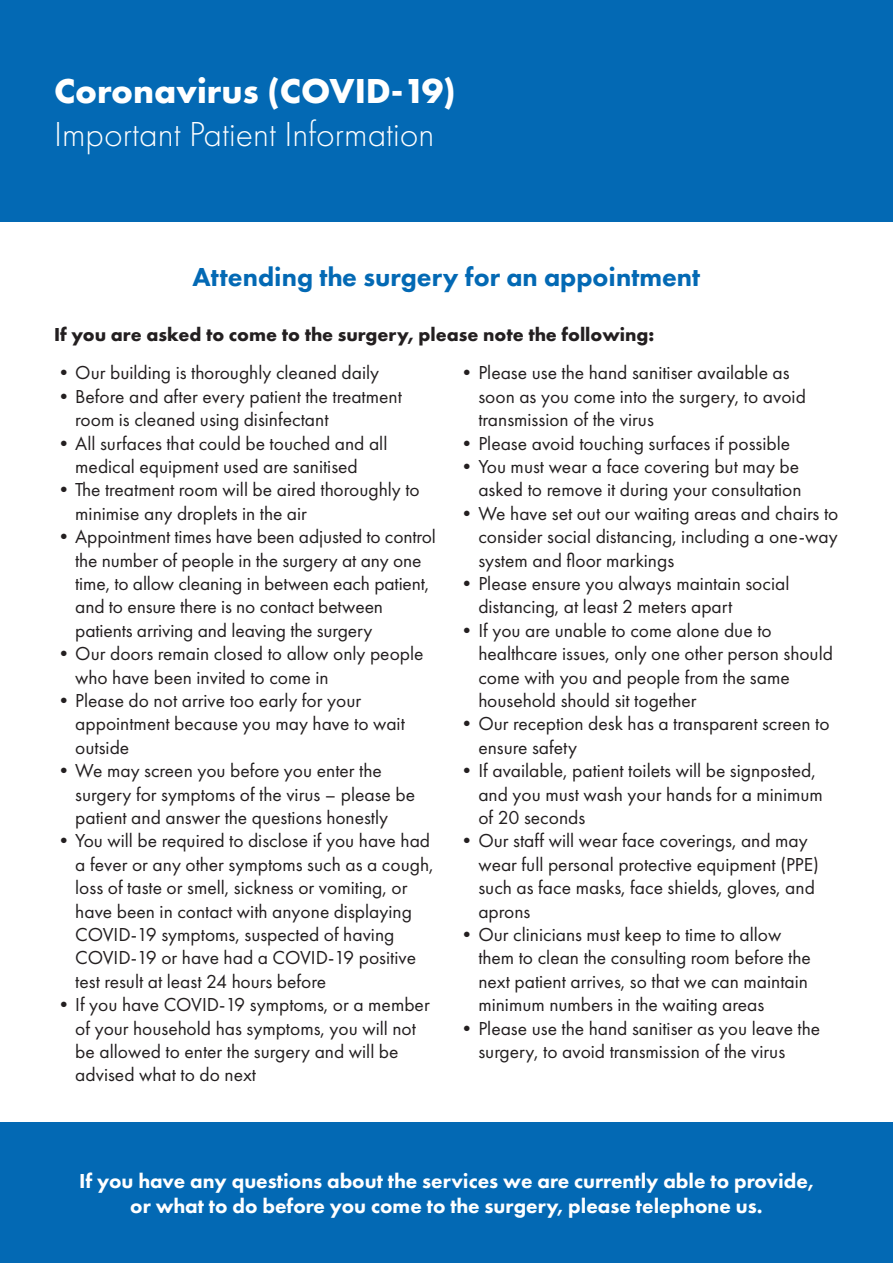
<style>
.page{position:relative;width:893px;height:1263px;background:#fff}
.page>*{position:absolute;margin:0;border:0;box-sizing:border-box;transform-origin:0 0}
.t1{font:300 36px "Futura PT";color:#fff}
.t2{font:700 36px "Futura PT";color:#fff}
.t3{font:800 27px "Futura PT";color:#0369b4}
.t4{font:800 21px/25.2px "Futura PT";color:#fff;text-align:center}
.t5{font:19.5px/23.4px "Futura PT";color:#231f20}
.t6{font:700 19.5px "Futura PT";color:#231f20}
</style>
<div class="page">
<div style="left:0;top:0;width:893px;height:221px;background:#0369b4"></div>
<div style="left:0;top:1123px;width:893px;height:140px;background:#0369b4"></div>
<p class="t2" style="left:54px;top:67px;width:404px">Coronavirus (COVID-19)</p>
<p class="t1" style="left:54px;top:113px;width:382px">Important Patient Information</p>
<p class="t3" style="left:193px;top:260px;width:509px">Attending the surgery for an appointment</p>
<p class="t6" style="left:54px;top:322px;width:602px">If you are asked to come to the surgery, please note the following:</p>
<p class="t5" style="left:54px;top:361px;width:327px">•Our building is thoroughly cleaned daily</p>
<p class="t5" style="left:75px;top:384px;width:328px;text-indent:-21px">•Before and after every patient the treatment room is cleaned using disinfectant</p>
<p class="t5" style="left:54px;top:431px;width:335px;text-align:center">•All surfaces that could be touched and all medical equipment used are sanitised</p>
<p class="t5" style="left:75px;top:478px;width:346px;text-indent:-21px">•The treatment room will be aired thoroughly to minimise any droplets in the air</p>
<p class="t5" style="left:75px;top:525px;width:362px;text-indent:-21px">•Appointment times have been adjusted to control the number of people in the surgery at any one time, to allow cleaning in between each patient, and to ensure there is no contact between patients arriving and leaving the surgery</p>
<p class="t5" style="left:75px;top:642px;width:350px;text-indent:-21px">•Our doors remain closed to allow only people who have been invited to come in</p>
<p class="t5" style="left:75px;top:689px;width:331px;text-indent:-21px">•Please do not arrive too early for your appointment because you may have to wait outside</p>
<p class="t5" style="left:75px;top:759px;width:341px;text-indent:-21px">•We may screen you before you enter the surgery for symptoms of the virus – please be patient and answer the questions honestly</p>
<p class="t5" style="left:75px;top:829px;width:360px;text-indent:-21px">•You will be required to disclose if you have had a fever or any other symptoms such as a cough, loss of taste or smell, sickness or vomiting, or have been in contact with anyone displaying COVID-19 symptoms, suspected of having COVID-19 or have had a COVID-19 positive test result at least 24 hours before</p>
<p class="t5" style="left:75px;top:993px;width:356px;text-indent:-21px">•If you have COVID-19 symptoms, or a member of your household has symptoms, you will not be allowed to enter the surgery and will be advised what to do next</p>
<p class="t5" style="left:478px;top:361px;width:329px;text-indent:-21px">•Please use the hand sanitiser available as soon as you come into the surgery, to avoid transmission of the virus</p>
<p class="t5" style="left:457px;top:431px;width:335px">•Please avoid touching surfaces if possible</p>
<p class="t5" style="left:457px;top:455px;width:346px;text-align:right">•You must wear a face covering but may be asked to remove it during your consultation</p>
<p class="t5" style="left:478px;top:501px;width:362px;text-align:justify;text-indent:-21px">•We have set out our waiting areas and chairs to consider social distancing, including a one-way system and floor markings</p>
<p class="t5" style="left:478px;top:572px;width:312px;text-indent:-21px">•Please ensure you always maintain social distancing, at least 2 meters apart</p>
<p class="t5" style="left:478px;top:618px;width:356px;text-indent:-21px">•If you are unable to come alone due to healthcare issues, only one other person should come with you and people from the same household should sit together</p>
<p class="t5" style="left:478px;top:712px;width:353px;text-indent:-21px">•Our reception desk has a transparent screen to ensure safety</p>
<p class="t5" style="left:478px;top:759px;width:346px;text-indent:-21px">•If available, patient toilets will be signposted, and you must wash your hands for a minimum of 20 seconds</p>
<p class="t5" style="left:478px;top:829px;width:342px;text-indent:-21px">•Our staff will wear face coverings, and may wear full personal protective equipment (PPE) such as face masks, face shields, gloves, and aprons</p>
<p class="t5" style="left:478px;top:923px;width:334px;text-indent:-21px">•Our clinicians must keep to time to allow them to clean the consulting room before the next patient arrives, so that we can maintain minimum numbers in the waiting areas</p>
<p class="t5" style="left:478px;top:1016px;width:343px;text-indent:-21px">•Please use the hand sanitiser as you leave the surgery, to avoid transmission of the virus</p>
<p class="t4" style="left:79px;top:1168px;width:736px">If you have any questions about the services we are currently able to provide, or what to do before you come to the surgery, please telephone us.</p>
</div>
